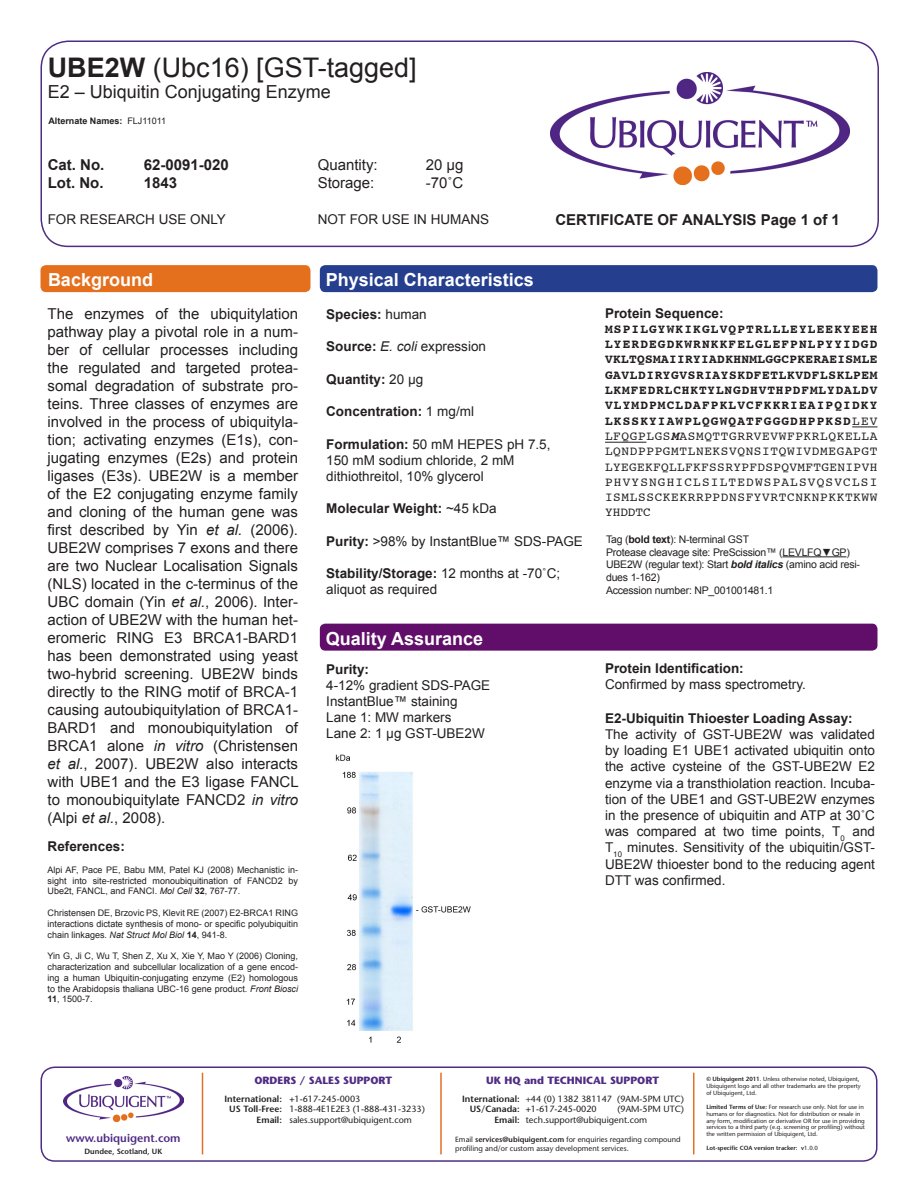
<style>
.page{position:relative;width:918px;height:1188px;background:#fff}
.page>*{position:absolute;margin:0;border:0;box-sizing:border-box;transform-origin:0 0}
.t1{font:27px "Arial";color:#231f20}
.t2{font:700 18px "Arial";color:#fff}
.t3{font:18px "Arial";color:#231f20}
.t4{font:15px/18px "Arial";color:#231f20;text-align:justify}
.t5{font:700 15px "Arial";color:#231f20}
.t6{font:13.5px/16.2px "Arial";color:#231f20}
.t7{font:700 13.5px "Arial";color:#231f20}
.t8{font:700 12.75px/15.3px "Courier";letter-spacing:.09em;color:#231f20;text-align:justify}
.t9{font:600 11.4px "Stone Sans";color:#502d84}
.t10{font:10.5px/12.6px "Arial";letter-spacing:-.02em;color:#231f20}
.t11{font:700 10.5px "Stone Sans";color:#502d84}
.t12{font:9px/10.8px "Arial";color:#231f20;text-align:justify}
.t13{font:9px/10.8px "Stone Sans";color:#231f20}
.t14{font:600 9px "Stone Sans";color:#231f20}
.t15{font:700 9px "Arial";color:#231f20}
.t16{font:7.5px/9px "Stone Sans";color:#231f20}
.t17{font:600 7.5px "Stone Sans";color:#231f20}
.t18{font:6px/6.9px "Stone Sans";color:#231f20}
.t19{font:600 6px "Stone Sans";color:#231f20}
.s1{font-weight:700}
.s2{font-weight:400}
.s3{font-style:italic}
.s4{font-weight:700;font-style:italic}
.s5{font-weight:600}
</style>
<div class="page">
<div style="left:40px;top:40px;width:839px;height:207px;border:2px solid #502d84;border-radius:27px"></div>
<img style="left:550px;top:73px;width:299px;height:112px">
<div style="left:40px;top:1066px;width:838px;height:96px;border:2px solid #502d84;border-radius:14px"></div>
<hr style="left:202px;top:1073px;width:1px;height:81px;background:#e37024">
<hr style="left:440px;top:1073px;width:2px;height:81px;background:#e37024">
<hr style="left:693px;top:1073px;width:1px;height:81px;background:#e37024">
<img style="left:64px;top:1077px;width:120px;height:44px">
<img style="left:335px;top:754px;width:136px;height:289px">
<div style="left:41px;top:265px;width:269px;height:27px;background:#e4701e;border-radius:5px"></div>
<div style="left:320px;top:265px;width:557px;height:27px;background:#253f8e;border-radius:5px"></div>
<div style="left:320px;top:624px;width:557px;height:27px;background:#600e69;border-radius:5px"></div>
<svg style="left:852px;top:427px;width:26px;height:1px"></svg>
<hr style="left:605px;top:442px;width:41px;height:1px;background:#231f20">
<hr style="left:782px;top:556px;width:64px;height:1px;background:#231f20">
<p class="t1" style="left:48px;top:49px;width:371px"><span class="s1">UBE2W</span> (Ubc16) [GST-tagged]</p>
<p class="t3" style="left:48px;top:80px;width:285px">E2 – Ubiquitin Conjugating Enzyme</p>
<p class="t15" style="left:48px;top:115px;width:119px">Alternate Names: <span class="s2">FLJ11011</span></p>
<p class="t5" style="left:48px;top:155px;width:58px">Cat. No.</p>
<p class="t5" style="left:144px;top:155px;width:87px">62-0091-020</p>
<p class="t4" style="left:318px;top:156px;width:62px">Quantity:</p>
<p class="t4" style="left:426px;top:156px;width:39px">20 µg</p>
<p class="t5" style="left:48px;top:173px;width:57px">Lot. No.</p>
<p class="t5" style="left:144px;top:173px;width:35px">1843</p>
<p class="t4" style="left:318px;top:174px;width:58px">Storage:</p>
<p class="t4" style="left:426px;top:174px;width:39px">-70˚C</p>
<p class="t6" style="left:48px;top:212px;width:180px">FOR RESEARCH USE ONLY</p>
<p class="t6" style="left:318px;top:212px;width:173px">NOT FOR USE IN HUMANS</p>
<p class="t2" style="left:48px;top:268px;width:107px">Background</p>
<p class="t2" style="left:326px;top:268px;width:210px">Physical Characteristics</p>
<p class="t5" style="left:555px;top:210px;width:286px">CERTIFICATE OF ANALYSIS Page 1 of 1</p>
<p class="t4" style="left:48px;top:305px;width:253px">The enzymes of the ubiquitylation pathway play a pivotal role in a num&shy;ber of cellular processes including the regulated and targeted protea&shy;somal degradation of substrate pro&shy;teins. Three classes of enzymes are involved in the process of ubiquityla&shy;tion; activating enzymes (E1s), con&shy;jugating enzymes (E2s) and protein ligases (E3s). UBE2W is a member of the E2 conjugating enzyme family and cloning of the human gene was first described by Yin <span class="s3">et al.</span> (2006).<br>UBE2W comprises 7 exons and there are two Nuclear Localisation Signals (NLS) located in the c-terminus of the UBC domain (Yin <span class="s3">et al.</span>, 2006). Inter&shy;action of UBE2W with the human het&shy;eromeric RING E3 BRCA1-BARD1 has been demonstrated using yeast two-hybrid screening. UBE2W binds directly to the RING motif of BRCA-1 causing autoubiquitylation of BRCA1- BARD1 and monoubiquitylation of BRCA1 alone <span class="s3">in vitro</span> (Christensen <span class="s3">et al.</span>, 2007). UBE2W also interacts with UBE1 and the E3 ligase FANCL to monoubiquitylate FANCD2 <span class="s3">in vitro </span>(Alpi <span class="s3">et al.</span>, 2008).</p>
<p class="t7" style="left:48px;top:838px;width:79px">References:</p>
<p class="t12" style="left:48px;top:864px;width:252px">Alpi AF, Pace PE, Babu MM, Patel KJ (2008) Mechanistic in&shy;sight into site-restricted monoubiquitination of FANCD2 by Ube2t, FANCL, and FANCI. <span class="s3">Mol Cell</span> <span class="s1">32</span>, 767-77.</p>
<p class="t12" style="left:48px;top:908px;width:252px">Christensen DE, Brzovic PS, Klevit RE (2007) E2-BRCA1 RING interactions dictate synthesis of mono- or specific polyubiquitin chain linkages. <span class="s3">Nat Struct Mol Biol</span> <span class="s1">14</span>, 941-8.</p>
<p class="t12" style="left:48px;top:951px;width:252px">Yin G, Ji C, Wu T, Shen Z, Xu X, Xie Y, Mao Y (2006) Cloning, characterization and subcellular localization of a gene encod&shy;ing a human Ubiquitin-conjugating enzyme (E2) homologous to the Arabidopsis thaliana UBC-16 gene product. <span class="s3">Front Biosci </span><span class="s1">11</span>, 1500-7.</p>
<p class="t7" style="left:326px;top:305px;width:102px">Species: <span class="s2">human</span></p>
<p class="t6" style="left:326px;top:339px;width:161px"><span class="s1">Source:</span> <span class="s3">E. coli</span> expression</p>
<p class="t7" style="left:326px;top:370px;width:99px">Quantity: <span class="s2">20 μg</span></p>
<p class="t7" style="left:326px;top:403px;width:149px">Concentration: <span class="s2">1 mg/ml</span></p>
<p class="t6" style="left:326px;top:436px;width:226px"><span class="s1">Formulation:</span> 50 mM HEPES pH 7.5,<br>150 mM sodium chloride, 2 mM dithiothreitol, 10% glycerol</p>
<p class="t7" style="left:326px;top:500px;width:172px">Molecular Weight: <span class="s2">~45 kDa</span></p>
<p class="t6" style="left:326px;top:533px;width:258px"><span class="s1">Purity:</span> &gt;98% by InstantBlue™ SDS-PAGE</p>
<p class="t6" style="left:326px;top:566px;width:236px"><span class="s1">Stability/Storage:</span> 12 months at -70˚C; aliquot as required</p>
<p class="t2" style="left:326px;top:627px;width:159px">Quality Assurance</p>
<p class="t7" style="left:605px;top:304px;width:120px">Protein Sequence:</p>
<p class="t8" style="left:605px;top:321px;width:274px">MSPILGYWKIKGLVQPTRLLLEYLEEKYEEH LYERDEGDKWRNKKFELGLEFPNLPYYIDGD VKLTQSMAIIRYIADKHNMLGGCPKERAEISMLE GAVLDIRYGVSRIAYSKDFETLKVDFLSKLPEM LKMFEDRLCHKTYLNGDHVTHPDFMLYDALDV VLYMDPMCLDAFPKLVCFKKRIEAIPQIDKY LKSSKYIAWPLQGWQATFGGGDHPPKSD<span class="s2">LEV LFQGPLGS</span><span class="s3">M</span><span class="s2">ASMQTTGRRVEVWFPKRLQKELLA LQNDPPPGMTLNEKSVQNSITQWIVDMEGAPGT LYEGEKFQLLFKFSSRYPFDSPQVMFTGENIPVH PHVYSNGHICLSILTEDWSPALSVQSVCLSI ISMLSSCKEKRRPPDNSFYVRTCNKNPKKTKWW YHDDTC</span></p>
<p class="t10" style="left:606px;top:533px;width:145px">Tag (<span class="s1">bold text</span>): N-terminal GST</p>
<p class="t10" style="left:606px;top:546px;width:245px">Protease cleavage site: PreScission™ (LEVLFQ▼GP)</p>
<p class="t10" style="left:606px;top:558px;width:256px">UBE2W (regular text): Start <span class="s4">bold italics</span> (amino acid resi&shy;dues 1-162)</p>
<p class="t10" style="left:606px;top:584px;width:169px">Accession number: NP_001001481.1</p>
<p class="t7" style="left:605px;top:660px;width:140px">Protein Identification:</p>
<p class="t6" style="left:605px;top:677px;width:202px">Confirmed by mass spectrometry.</p>
<p class="t7" style="left:326px;top:660px;width:44px">Purity:</p>
<p class="t6" style="left:326px;top:677px;width:166px">4-12% gradient SDS-PAGE</p>
<p class="t6" style="left:326px;top:693px;width:133px">InstantBlue™ staining</p>
<p class="t6" style="left:326px;top:710px;width:160px">Lane 1: MW markers<br>Lane 2: 1 µg GST-UBE2W</p>
<p class="t7" style="left:605px;top:709px;width:249px">E2-Ubiquitin Thioester Loading Assay:</p>
<p class="t6" style="left:605px;top:726px;width:271px;text-align:justify">The activity of GST-UBE2W was validated by loading E1 UBE1 activated ubiquitin onto the active cysteine of the GST-UBE2W E2 enzyme via a transthiolation reaction. Incuba&shy;tion of the UBE1 and GST-UBE2W enzymes in the presence of ubiquitin and ATP at 30˚C was compared at two time points, T<sub>0</sub> and T<sub>10</sub> minutes. Sensitivity of the ubiquitin/GST-UBE2W thioester bond to the reducing agent DTT was confirmed.</p>
<p class="t9" style="left:66px;top:1131px;width:116px">www.ubiquigent.com</p>
<p class="t17" style="left:85px;top:1147px;width:79px">Dundee, Scotland, UK</p>
<p class="t11" style="left:254px;top:1074px;width:139px">ORDERS / SALES SUPPORT</p>
<p class="t14" style="left:224px;top:1093px;width:138px">International: +<span class="s2">1-617-245-0003</span></p>
<p class="t13" style="left:229px;top:1104px;width:197px"><span class="s5">US Toll-Free:</span> 1-888-4E1E2E3 (1-888-431-3233)</p>
<p class="t13" style="left:257px;top:1115px;width:157px"><span class="s5">Email:</span> sales.support@ubiquigent.com</p>
<p class="t11" style="left:486px;top:1074px;width:174px">UK HQ and TECHNICAL SUPPORT</p>
<p class="t13" style="left:470px;top:1093px;width:216px;text-indent:-8px"><span class="s5">International:</span> +44 (0) 1382 381147 (9AM-5PM UTC)<br><span class="s5">US/Canada: +</span>1-617-245-0020</p>
<p class="t13" style="left:494px;top:1104px;width:191px;text-indent:123px">(9AM-5PM UTC)<br><span class="s5">Email:</span> tech.support@ubiquigent.com</p>
<p class="t16" style="left:455px;top:1134px;width:227px">Email <span class="s5">services@ubiquigent.com</span> for enquiries regarding compound profiling and/or custom assay development services.</p>
<p class="t18" style="left:706px;top:1076px;width:156px"><span class="s5">© Ubiquigent 2011</span>. Unless otherwise noted, Ubiquigent,<br>Ubiquigent logo and all other trademarks are the property of Ubiquigent, Ltd.</p>
<p class="t18" style="left:706px;top:1103px;width:160px"><span class="s5">Limited Terms of Use:</span> For research use only. Not for use in humans or for diagnostics. Not for distribution or resale in any form, modification or derivative OR for use in providing services to a third party (e.g. screening or profiling) without the written permission of Ubiquigent, Ltd.</p>
<p class="t19" style="left:706px;top:1144px;width:113px">Lot-specific COA version tracker: v<span class="s2">1.0.0</span></p>
</div>
